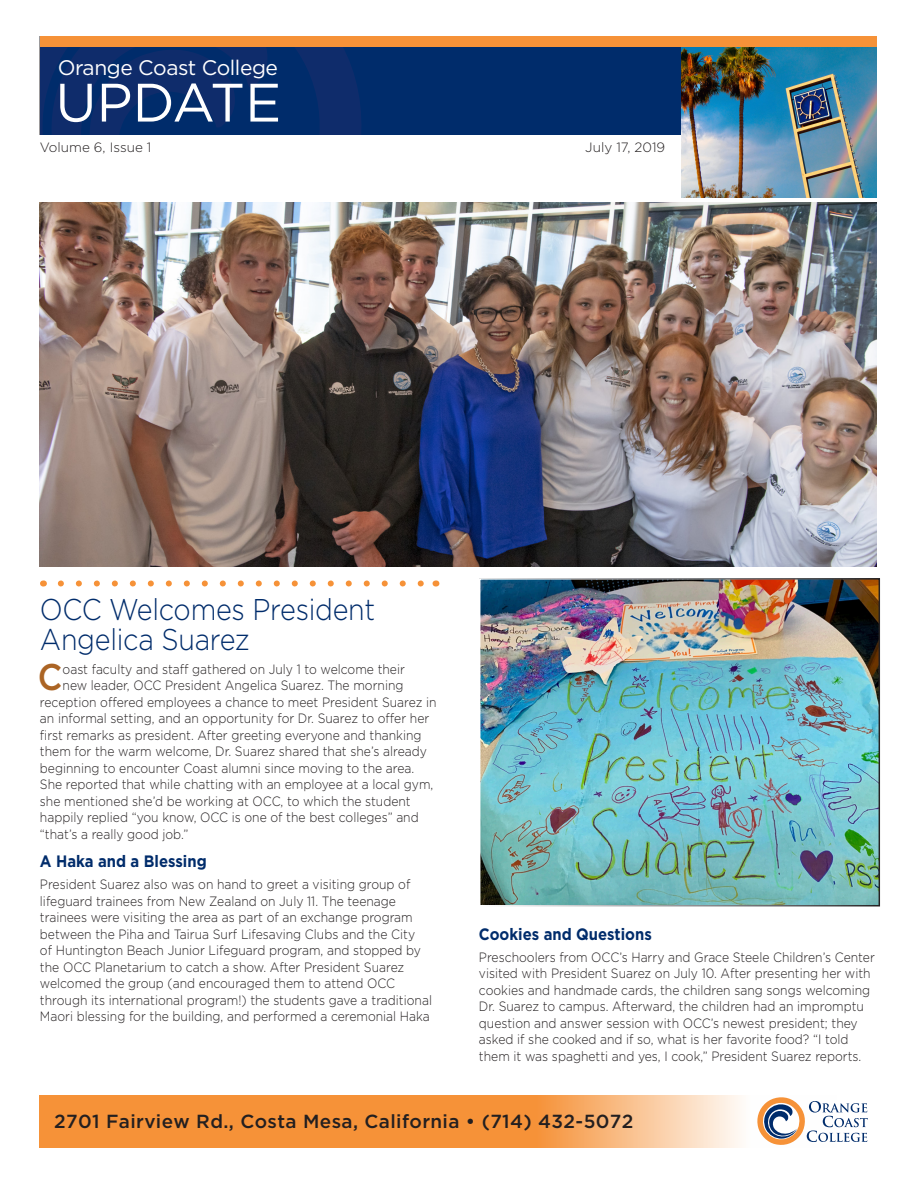
<style>
.page{position:relative;width:918px;height:1188px;background:#fff}
.page>*{position:absolute;margin:0;border:0;box-sizing:border-box;transform-origin:0 0}
.t1{font:54px "Gotham";color:#fff}
.t2{font:500 37.05px "Gotham";color:#ab6424;scale:.9 1}
.t3{font:300 30px/30px "Gotham";letter-spacing:-.01em;color:#002c6b;scale:.9 1}
.t4{font:21px "Gotham";letter-spacing:-.02em;color:#fff}
.t5{font:500 18.9px "Gotham";letter-spacing:.02em;color:#231f20}
.t6{font:700 16.5px "Gotham";color:#002c6b;scale:.9 1}
.t7{font:300 13.5px/16.5px "Gotham";color:#231f20;scale:.9 1}
.t8{font:300 13.5px "Gotham";color:#231f20}
</style>
<div class="page">
<svg style="left:61px;top:580px;width:363px;height:6px"></svg>
<img style="left:40px;top:202px;width:837px;height:365px">
<svg style="left:40px;top:1095px;width:701px;height:53px;background:#f7a153"></svg>
<svg style="left:757px;top:1097px;width:111px;height:48px"></svg>
<div style="left:40px;top:37px;width:837px;height:98px;background:#002c6b"></div>
<svg style="left:40px;top:47px;width:321px;height:88px"></svg>
<div style="left:40px;top:37px;width:837px;height:10px;background:#f69238"></div>
<img style="left:682px;top:47px;width:195px;height:150px">
<img style="left:482px;top:581px;width:395px;height:323px">
<div style="left:479px;top:578px;width:401px;height:329px;border:2px solid #fff"></div>
<h1 class="t4" style="left:58px;top:54px;width:222px">Orange Coast College</h1>
<h1 class="t1" style="left:56px;top:68px;width:227px">UPDATE</h1>
<p class="t8" style="left:40px;top:139px;width:113px">Volume 6, Issue 1</p>
<p class="t8" style="left:585px;top:139px;width:81px">July 17, 2019</p>
<h2 class="t3" style="left:40px;top:594px;width:374px">OCC Welcomes President<br>Angelica Suarez</h2>
<p class="t2" style="left:38px;top:653px;width:29px">C</p>
<p class="t7" style="left:63px;top:660px;width:382px">oast faculty and staff gathered on July 1 to welcome their</p>
<p class="t7" style="left:63px;top:677px;width:380px">new leader, OCC President Angelica Suarez. The morning</p>
<p class="t7" style="left:40px;top:693px;width:442px">reception offered employees a chance to meet President Suarez in</p>
<p class="t7" style="left:40px;top:710px;width:434px">an informal setting, and an opportunity for Dr. Suarez to offer her</p>
<p class="t7" style="left:40px;top:726px;width:425px">first remarks as president. After greeting everyone and thanking</p>
<p class="t7" style="left:40px;top:743px;width:431px">them for the warm welcome, Dr. Suarez shared that she’s already</p>
<p class="t7" style="left:40px;top:759px;width:418px">beginning to encounter Coast alumni since moving to the area.</p>
<p class="t7" style="left:40px;top:776px;width:439px">She reported that while chatting with an employee at a local gym,</p>
<p class="t7" style="left:40px;top:792px;width:414px">she mentioned she’d be working at OCC, to which the student</p>
<p class="t7" style="left:40px;top:809px;width:422px">happily replied “you know, OCC is one of the best colleges” and</p>
<p class="t7" style="left:40px;top:825px;width:166px">“that’s a really good job.”</p>
<h3 class="t6" style="left:40px;top:850px;width:187px">A Haka and a Blessing</h3>
<p class="t7" style="left:40px;top:876px;width:437px">President Suarez also was on hand to greet a visiting group of lifeguard trainees from New Zealand on July 11. The teenage trainees were visiting the area as part of an exchange program between the Piha and Tairua Surf Lifesaving Clubs and the City<br>of Huntington Beach Junior Lifeguard program, and stopped by the OCC Planetarium to catch a show. After President Suarez welcomed the group (and encouraged them to attend OCC through its international program!) the students gave a traditional Maori blessing for the building, and performed a ceremonial Haka</p>
<h3 class="t6" style="left:479px;top:923px;width:194px">Cookies and Questions</h3>
<p class="t7" style="left:479px;top:948px;width:441px">Preschoolers from OCC’s Harry and Grace Steele Children’s Center visited with President Suarez on July 10. After presenting her with cookies and handmade cards, the children sang songs welcoming Dr. Suarez to campus. Afterward, the children had an impromptu question and answer session with OCC’s newest president; they asked if she cooked and if so, what is her favorite food? “I told them it was spaghetti and yes, I cook,” President Suarez reports.</p>
<p class="t5" style="left:54px;top:1109px;width:581px">2701 Fairview Rd., Costa Mesa, California • (714) 432-5072</p>
</div>
